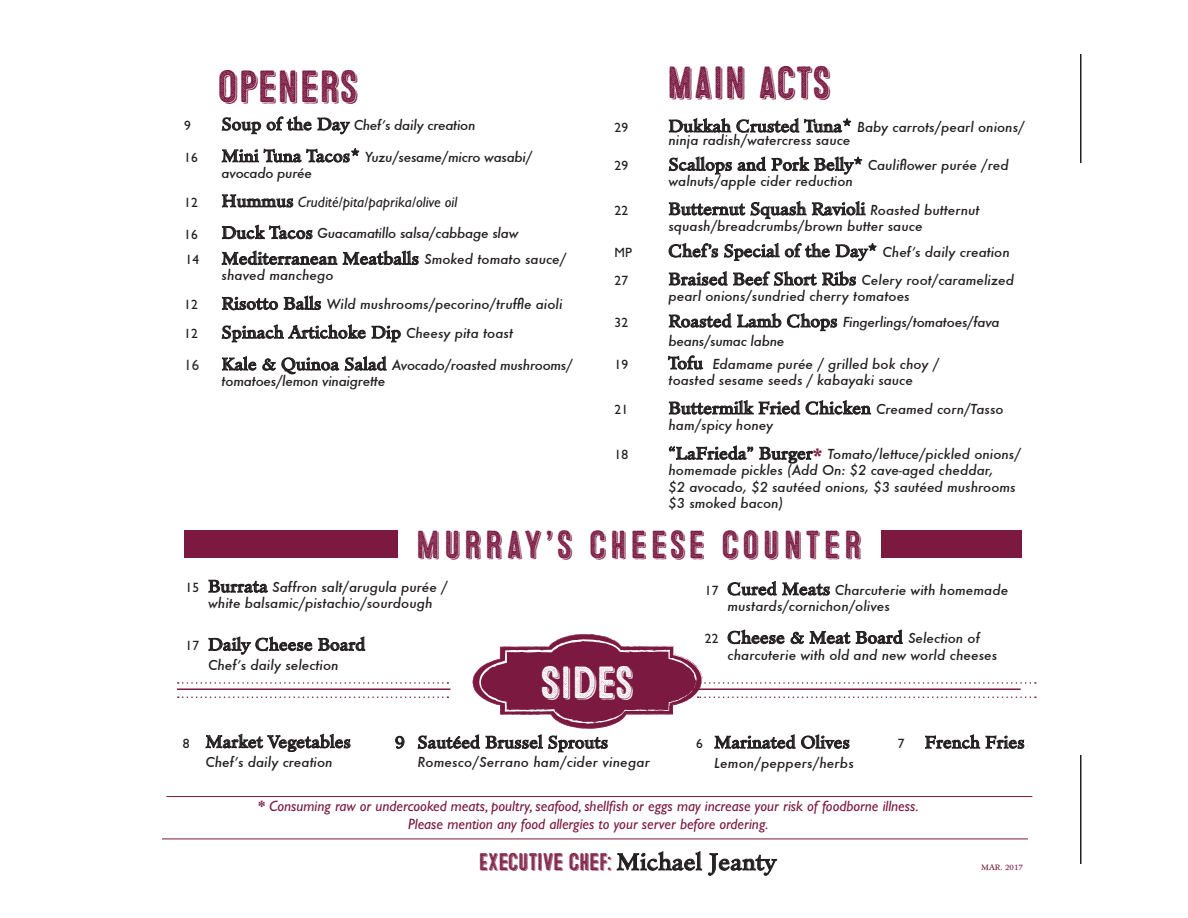
<style>
.page{position:relative;width:1188px;height:918px;background:#fff}
.page>*{position:absolute;margin:0;border:0;box-sizing:border-box;transform-origin:0 0}
.t1{font:45px "Microbrew Two D";color:#7a1a41}
.t2{font:45px "Microbrew Two D";color:#fff}
.t3{font:39px "Microbrew Two D";letter-spacing:.08em;color:#7a1a41}
.t4{font:24px "Microbrew Two D";letter-spacing:-.02em;color:#7a1a41}
.t5{font:16.5px "Minister Std";letter-spacing:.01em;color:#231f20}
.t6{font:italic 15px/18px "Gill Sans Std";color:#7b1a41;text-align:center}
.t7{font:italic 15px "Gill Sans Std";color:#231f20}
.t8{font:15px "Gill Sans Std";color:#363536}
.t9{font:italic 500 13.5px/16.2px "Futura";color:#231f20}
.t10{font:italic 500 13.5px/16.2px "Futura";letter-spacing:-.02em;color:#231f20}
.t11{font:13.5px "Gill Sans Std";letter-spacing:.01em;color:#231f20}
.t12{font:7.5px "Minister Std";letter-spacing:.01em;color:#7b1a41}
.s1{font-family:"Minister Std";font-weight:400;font-style:normal;font-size:16.5px}
.s2{font-family:"Minister Std";font-style:normal;font-size:16.5px}
.s3{font-family:"Futura";font-weight:500;font-style:italic;font-size:13.5px}
.s4{font-family:"Gill Sans Std Extra Bold Disp";font-weight:400;font-style:normal;font-size:15px;color:#7b1a41}
.s5{font-family:"Gill Sans Std";font-weight:400;font-style:normal}
.s6{font-family:"Gill Sans Std";font-size:13.5px}
.s7{font-weight:700}
.s8{font-family:"Minister Std";font-size:22.5px;color:#231f20}
</style>
<div class="page">
<hr style="left:1080px;top:54px;width:2px;height:109px;background:#231f20">
<hr style="left:1080px;top:755px;width:2px;height:109px;background:#231f20">
<svg style="left:221px;top:116px;width:129px;height:19px"></svg>
<svg style="left:221px;top:148px;width:139px;height:15px"></svg>
<svg style="left:222px;top:194px;width:72px;height:14px"></svg>
<svg style="left:222px;top:225px;width:91px;height:15px"></svg>
<svg style="left:221px;top:250px;width:198px;height:16px"></svg>
<svg style="left:222px;top:297px;width:56px;height:14px"></svg>
<svg style="left:284px;top:295px;width:37px;height:15px"></svg>
<svg style="left:221px;top:324px;width:180px;height:19px"></svg>
<svg style="left:222px;top:356px;width:165px;height:19px"></svg>
<svg style="left:208px;top:579px;width:60px;height:14px"></svg>
<svg style="left:669px;top:118px;width:182px;height:15px"></svg>
<svg style="left:668px;top:156px;width:194px;height:19px"></svg>
<svg style="left:669px;top:201px;width:197px;height:18px"></svg>
<svg style="left:668px;top:243px;width:209px;height:18px"></svg>
<svg style="left:669px;top:271px;width:187px;height:15px"></svg>
<svg style="left:669px;top:313px;width:169px;height:19px"></svg>
<svg style="left:668px;top:355px;width:35px;height:15px"></svg>
<svg style="left:669px;top:400px;width:202px;height:15px"></svg>
<svg style="left:669px;top:445px;width:144px;height:19px"></svg>
<svg style="left:727px;top:581px;width:103px;height:15px"></svg>
<hr style="left:177px;top:688px;width:273px;height:2px;background:#7a1a41">
<div style="left:184px;top:530px;width:213px;height:28px;background:#7b1940"></div>
<div style="left:881px;top:530px;width:141px;height:28px;background:#7b1940"></div>
<svg style="left:616px;top:838px;width:86px;height:33px"></svg>
<svg style="left:708px;top:853px;width:69px;height:23px"></svg>
<hr style="left:166px;top:796px;width:866px;height:1px;background:#7a1a41">
<hr style="left:162px;top:839px;width:866px;height:1px;background:#7a1a41">
<svg style="left:178px;top:629px;width:858px;height:124px"></svg>
<h1 class="t1" style="left:217px;top:61px;width:142px">OPENERS</h1>
<p class="t11" style="left:184px;top:118px;width:8px">9</p>
<p class="t10" style="left:222px;top:117px;width:255px"><span class="s1">Soup of the Day</span> Chef’s daily creation</p>
<p class="t11" style="left:184px;top:149px;width:15px">16</p>
<p class="t10" style="left:222px;top:148px;width:312px"><span class="s1">Mini Tuna Tacos*</span> Yuzu/sesame/micro wasabi/ avocado purée</p>
<p class="t11" style="left:184px;top:194px;width:15px">12</p>
<p class="t7" style="left:222px;top:193px;width:237px"><span class="s2">Hummus</span> Crudité/pita/paprika/olive oil</p>
<p class="t11" style="left:184px;top:226px;width:15px">16</p>
<p class="t10" style="left:222px;top:225px;width:298px"><span class="s1">Duck Tacos</span> Guacamatillo salsa/cabbage slaw</p>
<p class="t11" style="left:186px;top:252px;width:15px">14</p>
<p class="t5" style="left:222px;top:248px;width:346px">Mediterranean Meatballs <span class="s3">Smoked tomato sauce/</span></p>
<p class="t9" style="left:222px;top:267px;width:113px">shaved manchego</p>
<p class="t11" style="left:184px;top:297px;width:15px">12</p>
<p class="t9" style="left:222px;top:296px;width:342px"><span class="s1">Risotto Balls</span> Wild mushrooms/pecorino/truffle aioli</p>
<p class="t11" style="left:184px;top:326px;width:15px">12</p>
<p class="t5" style="left:222px;top:322px;width:293px">Spinach Artichoke Dip <span class="s3">Cheesy pita toast</span></p>
<p class="t8" style="left:184px;top:356px;width:17px">16</p>
<p class="t10" style="left:222px;top:357px;width:352px"><span class="s1">Kale &amp; Quinoa Salad</span> Avocado/roasted mushrooms/ tomatoes/lemon vinaigrette</p>
<h1 class="t1" style="left:666px;top:57px;width:166px">MAIN ACTS</h1>
<p class="t11" style="left:615px;top:120px;width:15px">29</p>
<p class="t9" style="left:669px;top:120px;width:358px;line-height:13.2px"><span class="s1">Dukkah Crusted Tuna*</span> Baby carrots/pearl onions/ ninja radish/watercress sauce</p>
<p class="t11" style="left:615px;top:158px;width:15px">29</p>
<p class="t5" style="left:669px;top:154px;width:342px">Scallops and Pork Belly* <span class="s3">Cauliflower purée /red</span></p>
<p class="t9" style="left:669px;top:173px;width:186px">walnuts/apple cider reduction</p>
<p class="t11" style="left:615px;top:202px;width:15px">22</p>
<p class="t5" style="left:669px;top:199px;width:313px">Butternut Squash Ravioli <span class="s3">Roasted butternut</span></p>
<p class="t9" style="left:669px;top:218px;width:256px">squash/breadcrumbs/brown butter sauce</p>
<p class="t11" style="left:615px;top:244px;width:19px">MP</p>
<p class="t5" style="left:669px;top:241px;width:343px">Chef’s Special of the Day* <span class="s3">Chef’s daily creation</span></p>
<p class="t11" style="left:615px;top:273px;width:15px">27</p>
<p class="t9" style="left:669px;top:272px;width:347px"><span class="s1">Braised Beef Short Ribs</span> Celery root/caramelized pearl onions/sundried cherry tomatoes</p>
<p class="t11" style="left:615px;top:315px;width:15px">32</p>
<p class="t10" style="left:669px;top:312px;width:333px;line-height:19.2px"><span class="s1">Roasted Lamb Chops</span> Fingerlings/tomatoes/fava beans/sumac labne</p>
<p class="t11" style="left:615px;top:357px;width:15px">19</p>
<p class="t9" style="left:669px;top:356px;width:272px"><span class="s1">Tofu</span> Edamame purée / grilled bok choy / toasted sesame seeds / kabayaki sauce</p>
<p class="t11" style="left:615px;top:402px;width:15px">21</p>
<p class="t5" style="left:669px;top:398px;width:337px">Buttermilk Fried Chicken <span class="s3">Creamed corn/Tasso</span></p>
<p class="t9" style="left:669px;top:417px;width:106px">ham/spicy honey</p>
<p class="t11" style="left:615px;top:447px;width:15px">18</p>
<p class="t9" style="left:669px;top:446px;width:354px"><span class="s1">“LaFrieda” Burger</span><span class="s4">*</span> Tomato/lettuce/pickled onions/ homemade pickles (Add On: $2 cave-aged cheddar,<br>$2 avocado, $2 sautéed onions, $3 sautéed mushrooms $3 smoked bacon)</p>
<h2 class="t3" style="left:415px;top:522px;width:448px">MURRAY’S CHEESE COUNTER</h2>
<p class="t9" style="left:186px;top:579px;width:264px;text-align:center"><span class="s5">15</span> <span class="s1">Burrata</span> Saffron salt/arugula purée / white balsamic/pistachio/sourdough</p>
<p class="t5" style="left:186px;top:634px;width:181px"><span class="s6">17</span> Daily Cheese Board</p>
<p class="t9" style="left:208px;top:657px;width:132px">Chef’s daily selection</p>
<p class="t9" style="left:727px;top:582px;width:282px;text-indent:-23px"><span class="s5">17</span> <span class="s1">Cured Meats</span> Charcuterie with homemade mustards/cornichon/olives</p>
<p class="t5" style="left:705px;top:627px;width:276px"><span class="s6">22</span> Cheese &amp; Meat Board <span class="s3">Selection of</span></p>
<p class="t9" style="left:727px;top:646px;width:271px">charcuterie with old and new world cheeses</p>
<h1 class="t2" style="left:540px;top:657px;width:95px">SIDES</h1>
<p class="t5" style="left:183px;top:731px;width:169px"><span class="s6">8</span> Market Vegetables</p>
<p class="t9" style="left:206px;top:754px;width:129px">Chef’s daily creation</p>
<p class="t5" style="left:395px;top:732px;width:215px">9 Sautéed Brussel Sprouts</p>
<p class="t9" style="left:418px;top:754px;width:234px">Romesco/Serrano ham/cider vinegar</p>
<p class="t5" style="left:696px;top:732px;width:155px"><span class="s6">6</span> Marinated Olives</p>
<p class="t9" style="left:714px;top:755px;width:141px">Lemon/peppers/herbs</p>
<p class="t5" style="left:898px;top:732px;width:128px"><span class="s6">7</span> French Fries</p>
<p class="t6" style="left:258px;top:797px;width:663px"><span class="s7">*</span> Consuming raw or undercooked meats, poultry, seafood, shellfish or eggs may increase your risk of foodborne illness.<br>Please mention any food allergies to your server before ordering.</p>
<h3 class="t4" style="left:478px;top:848px;width:299px">EXECUTIVE CHEF: <span class="s8">Michael Jeanty</span></h3>
<p class="t12" style="left:981px;top:862px;width:43px">MAR. 2017</p>
</div>
